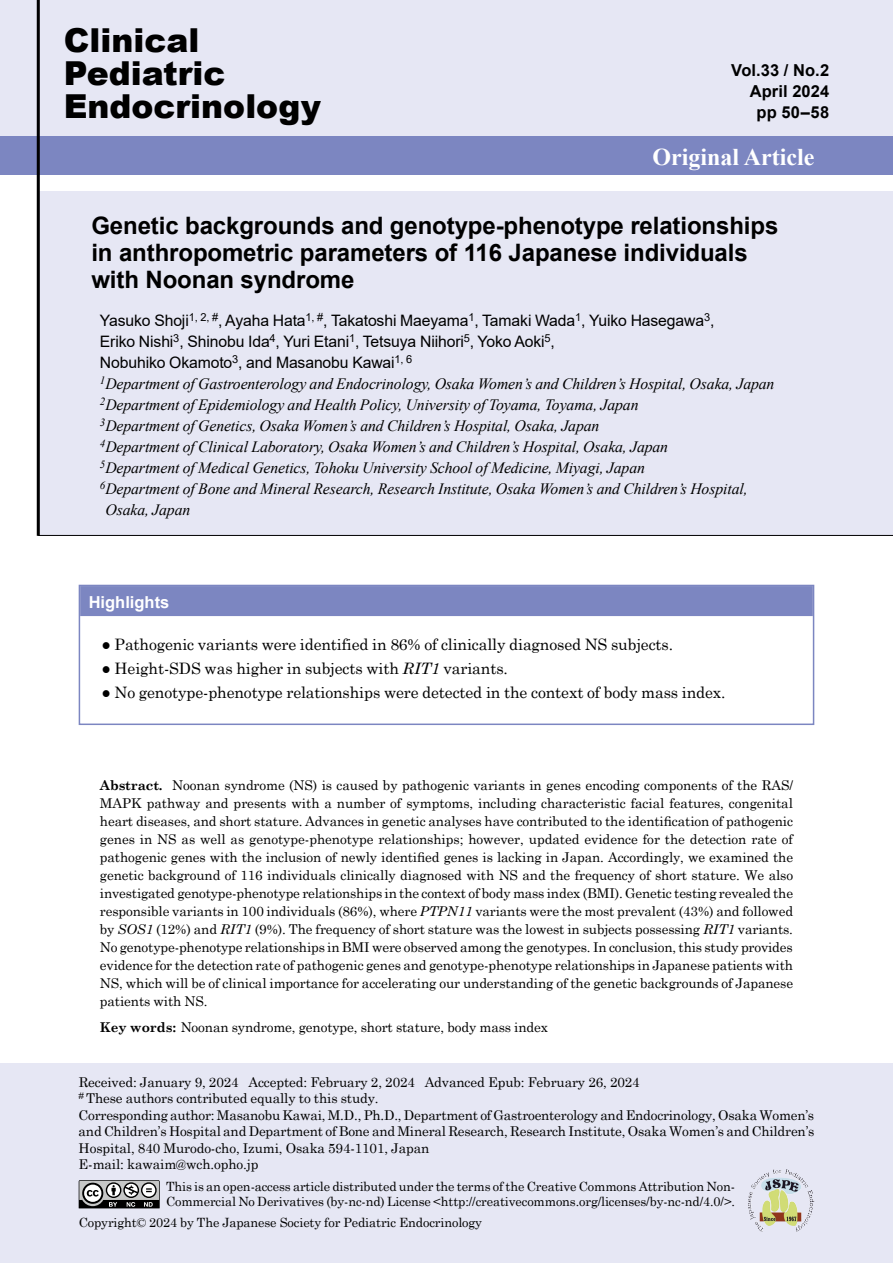
<style>
.page{position:relative;width:893px;height:1263px;background:#fff}
.page>*{position:absolute;margin:0;border:0;box-sizing:border-box;transform-origin:0 0}
.t1{font:900 33px/33px "Arial";color:#000}
.t2{font:700 24px/27px "Arial";letter-spacing:-.005em;color:#000}
.t3{font:700 24px "Times New Roman";color:#fff}
.t4{font:700 16.5px "Arial";letter-spacing:.005em;color:#000}
.t5{font:700 16.5px "Arial";color:#fff}
.t6{font:italic 15.75px "Times New Roman";letter-spacing:-.01em;color:#000}
.t7{font:15.75px "Century Schoolbook";letter-spacing:-.01em;color:#000}
.t8{font:15.75px/21px "Arial";letter-spacing:-.01em;color:#000}
.t9{font:13.5px/18px "Century Schoolbook";letter-spacing:-.01em;color:#000}
.t10{font:12.75px/15px "Century Schoolbook";letter-spacing:-.01em;color:#000}
.s1{font-style:italic}
.s2{font-weight:700}
</style>
<div class="page">
<div style="left:0;top:0;width:893px;height:136px;background:#e6e7f4"></div>
<div style="left:0;top:136px;width:893px;height:38px;background:#7c86c1"></div>
<div style="left:0;top:1063px;width:893px;height:200px;background:#e6e7f4"></div>
<div style="left:38px;top:174px;width:855px;height:362px;background:#e6e7f4"></div>
<hr style="left:37px;top:0;width:3px;height:534px;background:#000">
<svg style="left:79px;top:1180px;width:81px;height:28px;background:#7d7d7d"></svg>
<img style="left:766px;top:1169px;width:30px;height:9px">
<div style="left:80px;top:586px;width:733px;height:30px;background:#7c86c1"></div>
<div style="left:79px;top:585px;width:735px;height:140px;border:2px solid #7c86c1"></div>
<h1 class="t1" style="left:64px;top:22px;width:259px">Clinical<br>Pediatric<br>Endocrinology</h1>
<p class="t4" style="left:731px;top:58px;width:100px">Vol.33 / No.2</p>
<p class="t4" style="left:750px;top:80px;width:81px">April 2024</p>
<p class="t4" style="left:756px;top:101px;width:74px">pp 50–58</p>
<h2 class="t3" style="left:652px;top:139px;width:163px">Original Article</h2>
<h2 class="t2" style="left:91px;top:212px;width:688px">Genetic backgrounds and genotype-phenotype relationships in anthropometric parameters of 116 Japanese individuals with Noonan syndrome</h2>
<p class="t8" style="left:100px;top:310px;width:616px">Yasuko Shoji<sup>1,</sup> <sup>2,</sup> <sup>#</sup>, Ayaha Hata<sup>1,</sup> <sup>#</sup>, Takatoshi Maeyama<sup>1</sup>, Tamaki Wada<sup>1</sup>, Yuiko Hasegawa<sup>3</sup>,<br>Eriko Nishi<sup>3</sup>, Shinobu Ida<sup>4</sup>, Yuri Etani<sup>1</sup>, Tetsuya Niihori<sup>5</sup>, Yoko Aoki<sup>5</sup>,<br>Nobuhiko Okamoto<sup>3</sup>, and Masanobu Kawai<sup>1,</sup> <sup>6</sup></p>
<p class="t6" style="left:100px;top:373px;width:676px"><sup>1</sup>Department of Gastroenterology and Endocrinology, Osaka Women’s and Children’s Hospital, Osaka, Japan</p>
<p class="t6" style="left:100px;top:394px;width:540px"><sup>2</sup>Department of Epidemiology and Health Policy, University of Toyama, Toyama, Japan</p>
<p class="t6" style="left:100px;top:415px;width:501px"><sup>3</sup>Department of Genetics, Osaka Women’s and Children’s Hospital, Osaka, Japan</p>
<p class="t6" style="left:100px;top:436px;width:570px"><sup>4</sup>Department of Clinical Laboratory, Osaka Women’s and Children’s Hospital, Osaka, Japan</p>
<p class="t6" style="left:100px;top:457px;width:546px"><sup>5</sup>Department of Medical Genetics, Tohoku University School of Medicine, Miyagi, Japan</p>
<p class="t6" style="left:100px;top:478px;width:649px"><sup>6</sup>Department of Bone and Mineral Research, Research Institute, Osaka Women’s and Children’s Hospital,</p>
<p class="t6" style="left:105px;top:499px;width:86px">Osaka, Japan</p>
<p class="t5" style="left:89px;top:590px;width:82px">Highlights</p>
<p class="t7" style="left:101px;top:631px;width:573px">● Pathogenic variants were identified in 86% of clinically diagnosed NS subjects.</p>
<p class="t7" style="left:101px;top:655px;width:408px">● Height-SDS was higher in subjects with <span class="s1">RIT1</span> variants.</p>
<p class="t7" style="left:101px;top:679px;width:626px">● No genotype-phenotype relationships were detected in the context of body mass index.</p>
<p class="t9" style="left:100px;top:775px;width:695px;text-align:justify"><span class="s2">Abstract.</span> Noonan syndrome (NS) is caused by pathogenic variants in genes encoding components of the RAS/ MAPK pathway and presents with a number of symptoms, including characteristic facial features, congenital heart diseases, and short stature. Advances in genetic analyses have contributed to the identification of pathogenic genes in NS as well as genotype-phenotype relationships; however, updated evidence for the detection rate of pathogenic genes with the inclusion of newly identified genes is lacking in Japan. Accordingly, we examined the genetic background of 116 individuals clinically diagnosed with NS and the frequency of short stature. We also investigated genotype-phenotype relationships in the context of body mass index (BMI). Genetic testing revealed the responsible variants in 100 individuals (86%), where <span class="s1">PTPN11</span> variants were the most prevalent (43%) and followed by <span class="s1">SOS1</span> (12%) and <span class="s1">RIT1</span> (9%). The frequency of short stature was the lowest in subjects possessing <span class="s1">RIT1</span> variants.<br>No genotype-phenotype relationships in BMI were observed among the genotypes. In conclusion, this study provides evidence for the detection rate of pathogenic genes and genotype-phenotype relationships in Japanese patients with NS, which will be of clinical importance for accelerating our understanding of the genetic backgrounds of Japanese patients with NS.</p>
<p class="t9" style="left:100px;top:1017px;width:450px"><span class="s2">Key words:</span> Noonan syndrome, genotype, short stature, body mass index</p>
<p class="t9" style="left:79px;top:1072px;width:737px;line-height:16.5px">Received: January 9, 2024 Accepted: February 2, 2024 Advanced Epub: February 26, 2024<br><sup>#</sup> These authors contributed equally to this study.<br>Corresponding author: Masanobu Kawai, M.D., Ph.D., Department of Gastroenterology and Endocrinology, Osaka Women’s and Children’s Hospital and Department of Bone and Mineral Research, Research Institute, Osaka Women’s and Children’s Hospital, 840 Murodo-cho, Izumi, Osaka 594-1101, Japan<br>E-mail: kawaim@wch.opho.jp</p>
<p class="t10" style="left:166px;top:1177px;width:571px">This is an open-access article distributed under the terms of the Creative Commons Attribution Non-<br>Commercial No Derivatives (by-nc-nd) License &lt;http://creativecommons.org/licenses/by-nc-nd/4.0/&gt;.</p>
<p class="t10" style="left:79px;top:1214px;width:405px">Copyright© 2024 by The Japanese Society for Pediatric Endocrinology</p>
</div>
